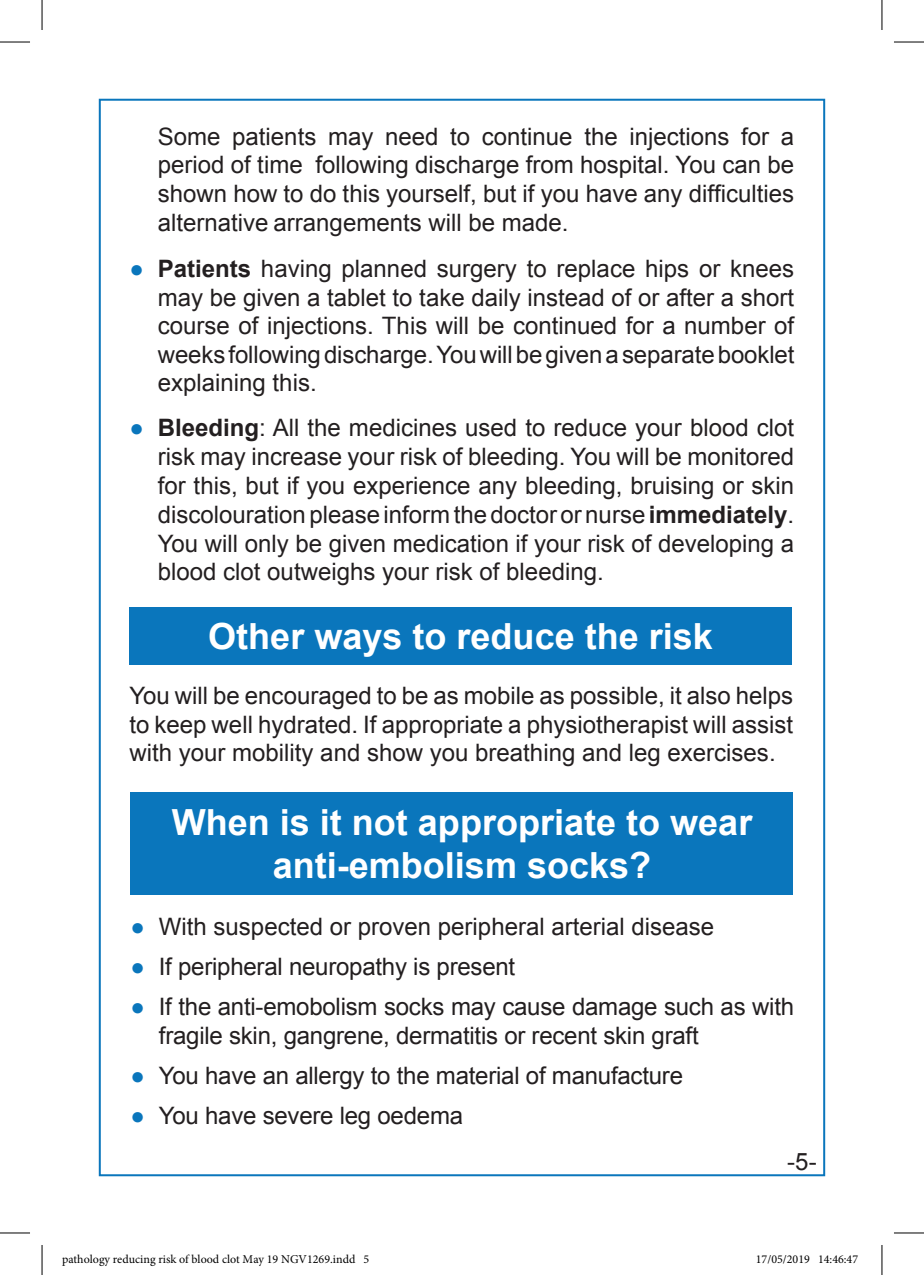
<style>
.page{position:relative;width:924px;height:1275px;background:#fff}
.page>*{position:absolute;margin:0;border:0;box-sizing:border-box;transform-origin:0 0}
.t1{font:700 36px/43.2px "Arial";color:#fff;text-align:center}
.t2{font:24px/28.8px "Arial";letter-spacing:-.005em;color:#231f20;text-align:justify}
.t3{font:12px "Minion Pro";color:#000}
.s1{color:#0a76bc}
.s2{font-weight:700}
</style>
<div class="page">
<div style="left:129px;top:607px;width:662px;height:58px;background:#0a76bc"></div>
<div style="left:130px;top:792px;width:663px;height:102px;background:#0a76bc"></div>
<hr style="left:0;top:42px;width:30px;height:1px;background:#000">
<hr style="left:893px;top:42px;width:30px;height:1px;background:#000">
<hr style="left:0;top:1232px;width:30px;height:1px;background:#000">
<hr style="left:893px;top:1232px;width:30px;height:1px;background:#000">
<hr style="left:42px;top:0;width:1px;height:30px;background:#000">
<hr style="left:42px;top:1245px;width:1px;height:30px;background:#000">
<hr style="left:881px;top:0;width:1px;height:30px;background:#000">
<hr style="left:881px;top:1245px;width:1px;height:30px;background:#000">
<p class="t2" style="left:158px;top:122px;width:637px">Some patients may need to continue the injections for a period of time following discharge from hospital. You can be shown how to do this yourself, but if you have any difficulties alternative arrangements will be made.</p>
<p class="t2" style="left:158px;top:254px;width:638px;text-indent:-28px"><span class="s1">●</span> <span class="s2">Patients</span> having planned surgery to replace hips or knees may be given a tablet to take daily instead of or after a short course of injections. This will be continued for a number of weeks following discharge. You will be given a separate booklet explaining this.</p>
<p class="t2" style="left:158px;top:414px;width:637px;text-indent:-28px"><span class="s1">●</span> <span class="s2">Bleeding</span>: All the medicines used to reduce your blood clot risk may increase your risk of bleeding. You will be monitored for this, but if you experience any bleeding, bruising or skin discolouration please inform the doctor or nurse <span class="s2">immediately</span>.<br>You will only be given medication if your risk of developing a blood clot outweighs your risk of bleeding.</p>
<h1 class="t1" style="left:208px;top:616px;width:506px">Other ways to reduce the risk</h1>
<p class="t2" style="left:129px;top:681px;width:665px">You will be encouraged to be as mobile as possible, it also helps to keep well hydrated. If appropriate a physiotherapist will assist with your mobility and show you breathing and leg exercises.</p>
<h1 class="t1" style="left:172px;top:801px;width:582px">When is it not appropriate to wear anti-embolism socks?</h1>
<p class="t2" style="left:130px;top:912px;width:585px"><span class="s1">●</span> With suspected or proven peripheral arterial disease</p>
<p class="t2" style="left:130px;top:952px;width:386px"><span class="s1">●</span> If peripheral neuropathy is present</p>
<p class="t2" style="left:159px;top:992px;width:636px;text-indent:-28px"><span class="s1">●</span> If the anti-emobolism socks may cause damage such as with fragile skin, gangrene, dermatitis or recent skin graft</p>
<p class="t2" style="left:130px;top:1061px;width:553px"><span class="s1">●</span> You have an allergy to the material of manufacture</p>
<p class="t2" style="left:130px;top:1101px;width:334px"><span class="s1">●</span> You have severe leg oedema</p>
<p class="t2" style="left:787px;top:1147px;width:31px">-5-</p>
<p class="t3" style="left:62px;top:1251px;width:308px">pathology reducing risk of blood clot May 19 NGV1269.indd 5</p>
<p class="t3" style="left:755px;top:1251px;width:104px">17/05/2019 14:46:47</p>
</div>
